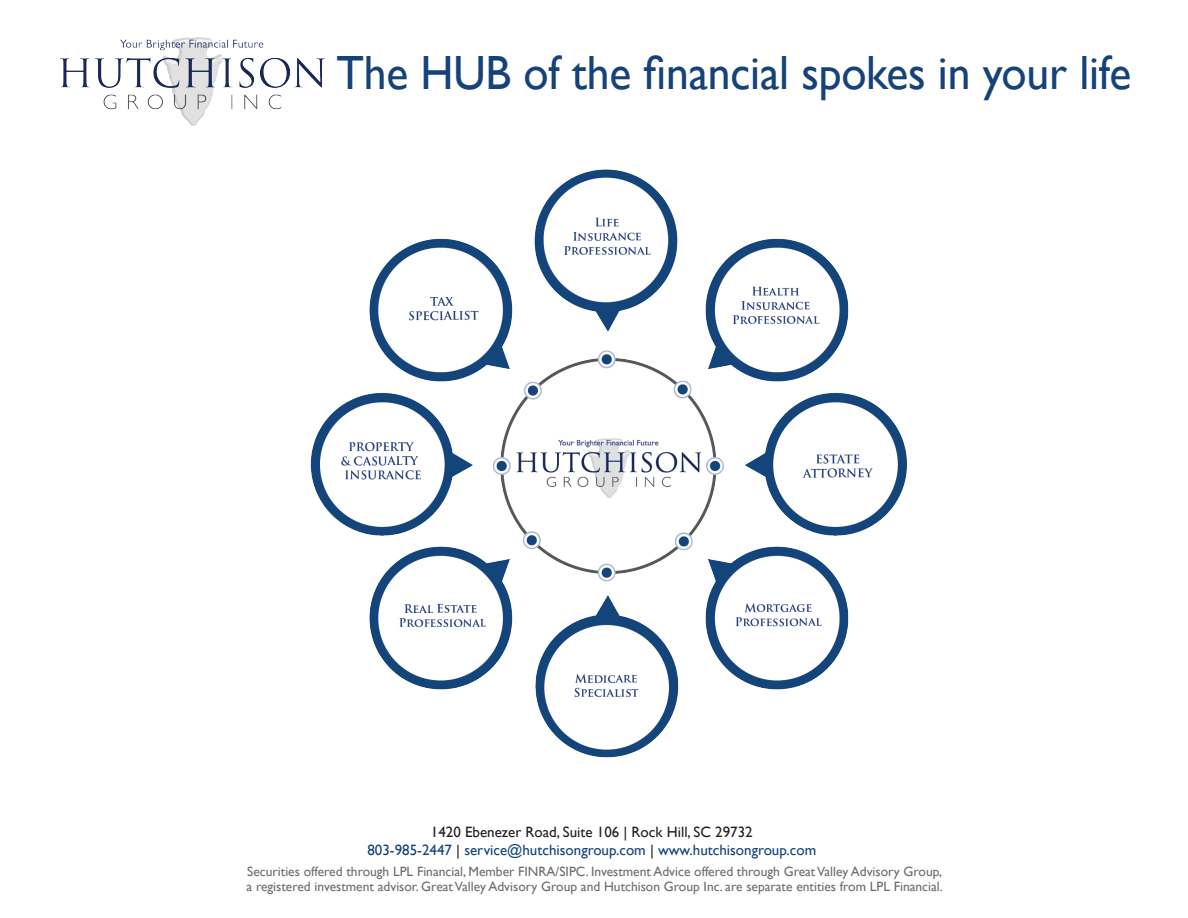
<style>
.page{position:relative;width:1188px;height:918px;background:#fff}
.page>*{position:absolute;margin:0;border:0;box-sizing:border-box;transform-origin:0 0}
.t1{font:48px "Gill Sans";letter-spacing:-.005em;color:#144279;scale:.95 1}
.t2{font:15px "Gill Sans";color:#144279}
.t3{font:15px "Gill Sans";color:#231f20}
.t4{font:13.5px "Gill Sans";color:#6c6d70}
.s1{color:#231f20}
</style>
<div class="page">
<img style="left:310px;top:169px;width:597px;height:589px">
<img style="left:61px;top:37px;width:264px;height:89px">
<p class="t1" style="left:336px;top:45px;width:838px">The HUB of the financial spokes in your life</p>
<p class="t3" style="left:431px;top:823px;width:323px">1420 Ebenezer Road, Suite 106 | Rock Hill, SC 29732</p>
<p class="t2" style="left:367px;top:841px;width:450px">803-985-2447 <span class="s1">|</span> service@hutchisongroup.com <span class="s1">|</span> www.hutchisongroup.com</p>
<p class="t4" style="left:247px;top:863px;width:696px">Securities offered through LPL Financial, Member FINRA/SIPC. Investment Advice offered through Great Valley Advisory Group,</p>
<p class="t4" style="left:247px;top:878px;width:698px">a registered investment advisor. Great Valley Advisory Group and Hutchison Group Inc. are separate entities from LPL Financial.</p>
</div>
